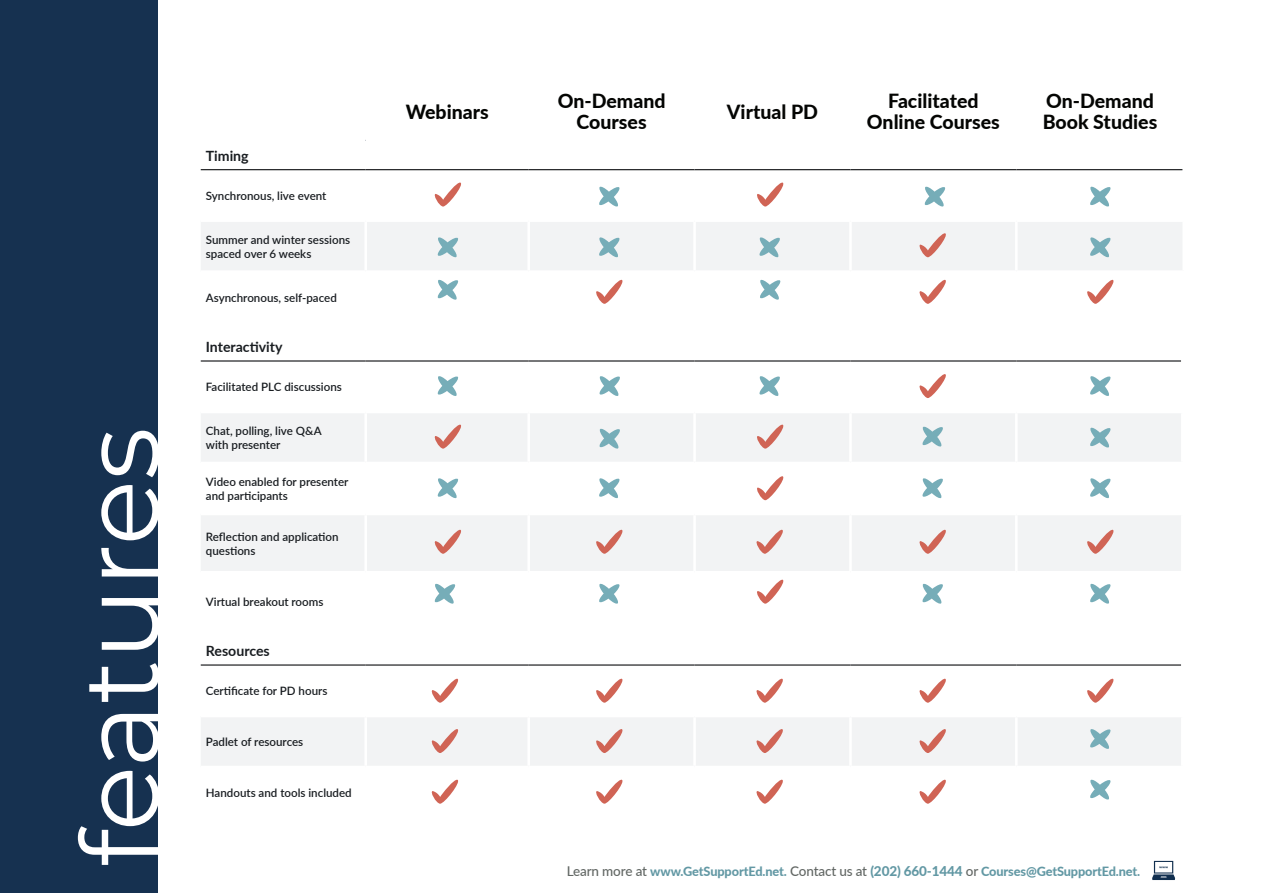
<style>
.page{position:relative;width:1263px;height:893px;background:#fff}
.page>*{position:absolute;margin:0;border:0;box-sizing:border-box;transform-origin:0 0}
.t1{font:108px "Montserrat";color:#fff}
.Headline_01{font:800 19.5px/21px "Lato";color:#040503;text-align:center}
.Headline_01-2{font:700 14.1px "Lato";color:#191d21}
.Source_Sans_Pro_CONT{font:800 12.75px "Lato";letter-spacing:-.01em;color:#6298a4}
.Headline_01-3{font:600 11.55px/14px "Lato";color:#191d21}
.s1{font-weight:500;font-size:13.5px;color:#626764}
.s2{font-size:13.5px}
</style>
<div class="page">
<div style="left:0;top:0;width:158px;height:893px;background:#163150"></div>
<div style="left:201px;top:222px;width:981px;height:48px;background:#f2f3f4"></div>
<hr style="left:364px;top:222px;width:3px;height:48px;background:#fff">
<hr style="left:527px;top:222px;width:3px;height:48px;background:#fff">
<hr style="left:693px;top:222px;width:3px;height:48px;background:#fff">
<hr style="left:849px;top:222px;width:3px;height:48px;background:#fff">
<hr style="left:1015px;top:222px;width:3px;height:48px;background:#fff">
<hr style="left:201px;top:169px;width:165px;height:1px;background:#2c2d2f">
<hr style="left:366px;top:169px;width:163px;height:1px;background:#2c2d2f">
<hr style="left:529px;top:169px;width:165px;height:1px;background:#2c2d2f">
<hr style="left:694px;top:169px;width:156px;height:1px;background:#2c2d2f">
<hr style="left:850px;top:169px;width:166px;height:1px;background:#2c2d2f">
<hr style="left:1016px;top:169px;width:166px;height:1px;background:#2c2d2f">
<svg style="left:201px;top:414px;width:980px;height:157px;fill:#f2f3f4"></svg>
<hr style="left:364px;top:413px;width:3px;height:49px;background:#fff">
<hr style="left:527px;top:413px;width:3px;height:49px;background:#fff">
<hr style="left:693px;top:413px;width:3px;height:49px;background:#fff">
<hr style="left:849px;top:413px;width:3px;height:49px;background:#fff">
<hr style="left:1015px;top:413px;width:3px;height:49px;background:#fff">
<hr style="left:201px;top:462px;width:165px;height:2px;background:#fff">
<hr style="left:366px;top:462px;width:163px;height:2px;background:#fff">
<hr style="left:364px;top:464px;width:3px;height:49px;background:#fff">
<hr style="left:529px;top:462px;width:165px;height:2px;background:#fff">
<hr style="left:527px;top:464px;width:3px;height:49px;background:#fff">
<hr style="left:694px;top:462px;width:156px;height:2px;background:#fff">
<hr style="left:693px;top:464px;width:3px;height:49px;background:#fff">
<hr style="left:850px;top:462px;width:166px;height:2px;background:#fff">
<hr style="left:849px;top:464px;width:3px;height:49px;background:#fff">
<hr style="left:1016px;top:462px;width:167px;height:2px;background:#fff">
<hr style="left:1015px;top:464px;width:3px;height:49px;background:#fff">
<hr style="left:201px;top:513px;width:165px;height:2px;background:#fff">
<hr style="left:366px;top:513px;width:163px;height:2px;background:#fff">
<hr style="left:364px;top:515px;width:3px;height:56px;background:#fff">
<hr style="left:529px;top:513px;width:165px;height:2px;background:#fff">
<hr style="left:527px;top:515px;width:3px;height:56px;background:#fff">
<hr style="left:694px;top:513px;width:156px;height:2px;background:#fff">
<hr style="left:693px;top:515px;width:3px;height:56px;background:#fff">
<hr style="left:850px;top:513px;width:166px;height:2px;background:#fff">
<hr style="left:849px;top:515px;width:3px;height:56px;background:#fff">
<hr style="left:1016px;top:513px;width:167px;height:2px;background:#fff">
<hr style="left:1015px;top:515px;width:3px;height:56px;background:#fff">
<hr style="left:201px;top:360px;width:165px;height:2px;background:#2c2d2f">
<hr style="left:366px;top:360px;width:163px;height:2px;background:#2c2d2f">
<hr style="left:529px;top:360px;width:165px;height:2px;background:#2c2d2f">
<hr style="left:694px;top:360px;width:156px;height:2px;background:#2c2d2f">
<hr style="left:850px;top:360px;width:166px;height:2px;background:#2c2d2f">
<hr style="left:1016px;top:360px;width:165px;height:2px;background:#2c2d2f">
<div style="left:201px;top:718px;width:980px;height:47px;background:#f2f3f4"></div>
<hr style="left:364px;top:717px;width:3px;height:49px;background:#fff">
<hr style="left:527px;top:717px;width:3px;height:49px;background:#fff">
<hr style="left:693px;top:717px;width:3px;height:49px;background:#fff">
<hr style="left:849px;top:717px;width:3px;height:49px;background:#fff">
<hr style="left:1015px;top:717px;width:3px;height:49px;background:#fff">
<hr style="left:201px;top:664px;width:165px;height:2px;background:#2c2d2f">
<hr style="left:366px;top:664px;width:163px;height:2px;background:#2c2d2f">
<hr style="left:529px;top:664px;width:165px;height:2px;background:#2c2d2f">
<hr style="left:694px;top:664px;width:156px;height:2px;background:#2c2d2f">
<hr style="left:850px;top:664px;width:166px;height:2px;background:#2c2d2f">
<hr style="left:1016px;top:664px;width:165px;height:2px;background:#2c2d2f">
<svg style="left:434px;top:182px;width:27px;height:25px"></svg>
<svg style="left:432px;top:423px;width:32px;height:26px"></svg>
<svg style="left:754px;top:423px;width:33px;height:26px"></svg>
<svg style="left:919px;top:374px;width:27px;height:24px"></svg>
<svg style="left:917px;top:528px;width:32px;height:26px"></svg>
<svg style="left:1084px;top:528px;width:33px;height:26px"></svg>
<svg style="left:1087px;top:678px;width:27px;height:25px"></svg>
<svg style="left:431px;top:678px;width:27px;height:25px"></svg>
<svg style="left:596px;top:678px;width:27px;height:25px"></svg>
<svg style="left:756px;top:678px;width:27px;height:25px"></svg>
<svg style="left:919px;top:678px;width:27px;height:25px"></svg>
<svg style="left:593px;top:727px;width:33px;height:26px"></svg>
<svg style="left:754px;top:727px;width:32px;height:26px"></svg>
<svg style="left:917px;top:727px;width:32px;height:26px"></svg>
<svg style="left:431px;top:779px;width:27px;height:25px"></svg>
<svg style="left:432px;top:528px;width:32px;height:26px"></svg>
<svg style="left:596px;top:779px;width:27px;height:25px"></svg>
<svg style="left:756px;top:779px;width:27px;height:25px"></svg>
<svg style="left:919px;top:779px;width:27px;height:25px"></svg>
<svg style="left:593px;top:528px;width:33px;height:26px"></svg>
<svg style="left:754px;top:528px;width:32px;height:26px"></svg>
<svg style="left:757px;top:579px;width:27px;height:25px"></svg>
<svg style="left:596px;top:279px;width:27px;height:25px"></svg>
<svg style="left:1087px;top:279px;width:27px;height:25px"></svg>
<svg style="left:917px;top:232px;width:32px;height:25px"></svg>
<svg style="left:437px;top:237px;width:22px;height:21px"></svg>
<svg style="left:437px;top:279px;width:22px;height:21px"></svg>
<svg style="left:598px;top:237px;width:22px;height:21px"></svg>
<svg style="left:599px;top:186px;width:21px;height:21px"></svg>
<svg style="left:759px;top:237px;width:22px;height:21px"></svg>
<svg style="left:924px;top:186px;width:22px;height:21px"></svg>
<svg style="left:1090px;top:186px;width:21px;height:21px"></svg>
<svg style="left:1089px;top:237px;width:22px;height:21px"></svg>
<svg style="left:437px;top:376px;width:22px;height:20px"></svg>
<svg style="left:599px;top:376px;width:21px;height:20px"></svg>
<svg style="left:759px;top:376px;width:21px;height:20px"></svg>
<svg style="left:1090px;top:376px;width:21px;height:20px"></svg>
<svg style="left:922px;top:426px;width:22px;height:21px"></svg>
<svg style="left:1089px;top:427px;width:22px;height:21px"></svg>
<svg style="left:437px;top:477px;width:22px;height:22px"></svg>
<svg style="left:598px;top:477px;width:22px;height:22px"></svg>
<svg style="left:922px;top:477px;width:22px;height:22px"></svg>
<svg style="left:1089px;top:477px;width:22px;height:22px"></svg>
<svg style="left:434px;top:583px;width:22px;height:21px"></svg>
<svg style="left:922px;top:583px;width:21px;height:21px"></svg>
<svg style="left:1090px;top:583px;width:21px;height:21px"></svg>
<svg style="left:1089px;top:728px;width:22px;height:22px"></svg>
<svg style="left:1152px;top:861px;width:23px;height:19px"></svg>
<svg style="left:757px;top:182px;width:27px;height:25px"></svg>
<svg style="left:760px;top:279px;width:21px;height:21px"></svg>
<svg style="left:599px;top:428px;width:22px;height:21px"></svg>
<svg style="left:754px;top:475px;width:33px;height:25px"></svg>
<svg style="left:599px;top:583px;width:21px;height:21px"></svg>
<svg style="left:1090px;top:779px;width:21px;height:21px"></svg>
<svg style="left:919px;top:279px;width:27px;height:25px"></svg>
<svg style="left:429px;top:727px;width:32px;height:26px"></svg>
<p class="t1" style="left:46px;top:867px;width:441px;rotate:-90deg">features</p>
<p class="Headline_01-2" style="left:206px;top:145px;width:44px">Timing</p>
<p class="Headline_01-3" style="left:206px;top:188px;width:122px">Synchronous, live event</p>
<p class="Headline_01-3" style="left:206px;top:232px;width:146px">Summer and winter sessions spaced over 6 weeks</p>
<p class="Headline_01-3" style="left:206px;top:290px;width:132px">Asynchronous, self-paced</p>
<p class="Headline_01-2" style="left:206px;top:336px;width:78px">Interactivity</p>
<p class="Headline_01-3" style="left:206px;top:379px;width:138px">Facilitated PLC discussions</p>
<p class="Headline_01-3" style="left:206px;top:423px;width:117px">Chat, polling, live Q&amp;A with presenter</p>
<p class="Headline_01-3" style="left:206px;top:474px;width:144px">Video enabled for presenter and participants</p>
<p class="Headline_01-3" style="left:206px;top:529px;width:134px">Reflection and application questions</p>
<p class="Headline_01-3" style="left:206px;top:594px;width:119px">Virtual breakout rooms</p>
<p class="Headline_01-2" style="left:206px;top:641px;width:65px">Resources</p>
<p class="Headline_01-3" style="left:206px;top:683px;width:123px">Certificate for PD hours</p>
<p class="Headline_01-3" style="left:206px;top:734px;width:99px">Padlet of resources</p>
<p class="Headline_01-3" style="left:206px;top:785px;width:147px">Handouts and tools included</p>
<p class="Headline_01" style="left:406px;top:100px;width:85px">Webinars</p>
<p class="Headline_01" style="left:558px;top:90px;width:109px">On-Demand<br>Courses</p>
<p class="Headline_01" style="left:727px;top:100px;width:93px">Virtual PD</p>
<p class="Headline_01" style="left:867px;top:90px;width:134px">Facilitated<br>Online Courses</p>
<p class="Headline_01" style="left:1043px;top:90px;width:116px;text-align:left">On-Demand<br>Book Studies</p>
<p class="Source_Sans_Pro_CONT" style="left:567px;top:862px;width:575px"><span class="s1">Learn more at</span> www.GetSupportEd.net. <span class="s1">Contact us at</span> <span class="s2">(202) 660-1444</span> <span class="s1">or</span> Courses@GetSupportEd.net.</p>
</div>
